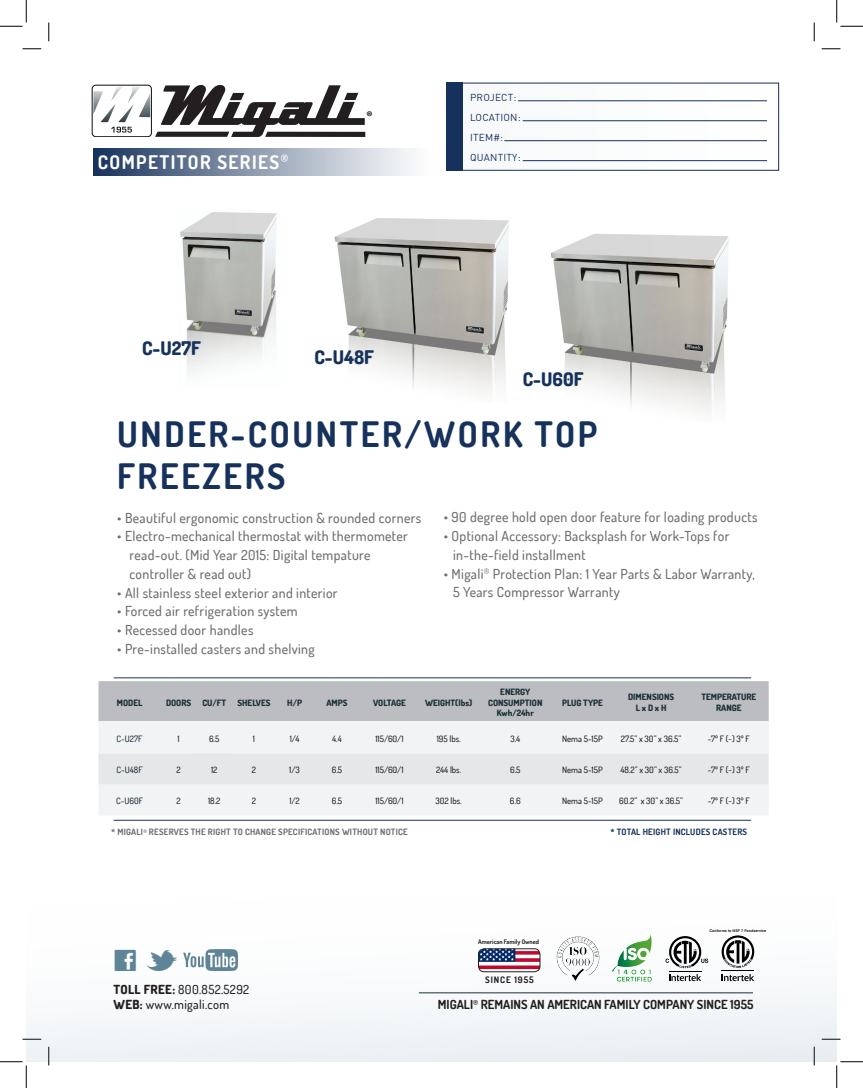
<style>
.page{position:relative;width:863px;height:1088px;background:#fff}
.page>*{position:absolute;margin:0;border:0;box-sizing:border-box;transform-origin:0 0}
.t1{font:37.5px "Social Logos";color:#5f8497}
.t2{font:700 35px "Dosis";letter-spacing:.075em;color:#16325c}
.t3{font:800 18.75px "Dosis";color:#16325c}
.t4{font:700 18.75px "Dosis";letter-spacing:.075em;color:#fff}
.t5{font:900 14.25px "Myriad Pro";color:#231f20}
.t6{font:500 13.75px "Dosis";letter-spacing:.025em;color:#6c6d70}
.t7{font:700 12.5px "Dosis";color:#231f20}
.t8{font:500 12.5px "Dosis";letter-spacing:.025em;color:#231f20}
.t9{font:10px "DIN";letter-spacing:.025em;color:#16325c}
.t10{font:700 9px "Dosis";letter-spacing:.1em;color:#231f20}
.t11{font:500 8.75px "Dosis";color:#231f20}
.t12{font:800 8.75px/10.5px "Dosis";color:#1c3139;text-align:center}
.t13{font:700 8.75px "Dosis";letter-spacing:.025em;color:#6c6d70}
.t14{font:700 8.75px "Dosis";letter-spacing:.025em;color:#16325c}
.t15{font:500 8.75px "Dosis";color:#1c3139}
.t16{font:700 6.25px "Dosis";color:#231f20}
.t17{font:700 3.75px "Swiss 721 BT";color:#231f20}
.s1{color:#80a7b9}
.s2{font-weight:800}
</style>
<div class="page">
<div style="left:455px;top:83px;width:324px;height:88px;background:#f7f9fa"></div>
<div style="left:26px;top:894px;width:810px;height:167px;background:linear-gradient(to right,#f9fbfc,#f5f7f9)"></div>
<div style="left:92px;top:85px;width:60px;height:52px;border:1px solid #0b0d10;border-radius:4px"></div>
<svg style="left:155px;top:85px;width:210px;height:52px"></svg>
<img style="left:93px;top:86px;width:57px;height:36px">
<svg style="left:111px;top:127px;width:21px;height:5px"></svg>
<img style="left:180px;top:212px;width:97px;height:162px">
<img style="left:550px;top:233px;width:179px;height:180px">
<img style="left:334px;top:218px;width:175px;height:177px">
<hr style="left:114px;top:677px;width:636px;height:1px;background:#16325c">
<hr style="left:114px;top:819px;width:636px;height:1px;background:#16325c">
<svg style="left:183px;top:949px;width:55px;height:22px"></svg>
<div style="left:98px;top:681px;width:670px;height:40px;background:#bcbdc0"></div>
<div style="left:99px;top:721px;width:669px;height:94px;background:#f2f3f4"></div>
<div style="left:196px;top:721px;width:36px;height:32px;background:#f2f3f4"></div>
<div style="left:98px;top:753px;width:670px;height:31px;background:#e6e7e9"></div>
<div style="left:93px;top:148px;width:338px;height:28px;background:linear-gradient(to right,#1b365f,#fff)"></div>
<hr style="left:518px;top:100px;width:249px;height:1px;background:#16325c">
<hr style="left:522px;top:120px;width:245px;height:1px;background:#16325c">
<hr style="left:504px;top:140px;width:263px;height:1px;background:#16325c">
<hr style="left:522px;top:160px;width:245px;height:1px;background:#16325c">
<div style="left:447px;top:83px;width:332px;height:88px;border:1px solid #16325c"></div>
<div style="left:447px;top:83px;width:16px;height:88px;background:#16325c"></div>
<hr style="left:419px;top:992px;width:334px;height:1px;background:#1c3139">
<svg style="left:669px;top:974px;width:32px;height:7px"></svg>
<hr style="left:669px;top:970px;width:32px;height:1px;background:#000">
<svg style="left:665px;top:936px;width:43px;height:32px"></svg>
<svg style="left:721px;top:935px;width:33px;height:46px"></svg>
<img style="left:553px;top:933px;width:51px;height:51px">
<img style="left:607px;top:931px;width:55px;height:54px">
<img style="left:478px;top:948px;width:62px;height:23px">
<div style="left:478px;top:948px;width:62px;height:23px;border:1px solid #231f20;border-radius:6px"></div>
<svg style="left:22px;top:48px;width:19px;height:2px"></svg>
<svg style="left:821px;top:48px;width:19px;height:2px"></svg>
<svg style="left:22px;top:1038px;width:19px;height:2px"></svg>
<svg style="left:821px;top:1038px;width:19px;height:2px"></svg>
<svg style="left:48px;top:22px;width:2px;height:19px"></svg>
<svg style="left:48px;top:1046px;width:2px;height:19px"></svg>
<svg style="left:813px;top:22px;width:2px;height:19px"></svg>
<svg style="left:813px;top:1046px;width:2px;height:19px"></svg>
<svg style="left:0;top:0;width:27px;height:27px"></svg>
<svg style="left:0;top:1061px;width:27px;height:27px"></svg>
<svg style="left:836px;top:0;width:26px;height:27px"></svg>
<svg style="left:836px;top:1061px;width:26px;height:27px"></svg>
<p class="t4" style="left:98px;top:150px;width:192px">COMPETITOR SERIES<sup>®</sup></p>
<p class="t5" style="left:366px;top:107px;width:8px">®</p>
<p class="t3" style="left:142px;top:336px;width:60px">C-U27F</p>
<p class="t3" style="left:314px;top:345px;width:61px">C-U48F</p>
<p class="t9" style="left:470px;top:91px;width:48px">PROJECT:</p>
<p class="t9" style="left:470px;top:111px;width:52px">LOCATION:</p>
<p class="t9" style="left:470px;top:131px;width:35px">ITEM#:</p>
<p class="t9" style="left:470px;top:151px;width:52px">QUANTITY:</p>
<p class="t3" style="left:522px;top:366px;width:62px">C-U60F</p>
<p class="t2" style="left:117px;top:411px;width:481px">UNDER-COUNTER/WORK TOP</p>
<p class="t2" style="left:117px;top:453px;width:170px">FREEZERS</p>
<p class="t6" style="left:117px;top:508px;width:305px">• Beautiful ergonomic construction &amp; rounded corners</p>
<p class="t6" style="left:117px;top:527px;width:292px">• Electro-mechanical thermostat with thermometer</p>
<p class="t6" style="left:130px;top:546px;width:242px">read-out. (Mid Year 2015: Digital tempature</p>
<p class="t6" style="left:130px;top:565px;width:123px">controller &amp; read out)</p>
<p class="t6" style="left:117px;top:583px;width:222px">• All stainless steel exterior and interior</p>
<p class="t6" style="left:117px;top:602px;width:182px">• Forced air refrigeration system</p>
<p class="t6" style="left:117px;top:621px;width:138px">• Recessed door handles</p>
<p class="t6" style="left:117px;top:640px;width:199px">• Pre-installed casters and shelving</p>
<p class="t6" style="left:444px;top:508px;width:315px">• 90 degree hold open door feature for loading products</p>
<p class="t6" style="left:444px;top:527px;width:287px">• Optional Accessory: Backsplash for Work-Tops for</p>
<p class="t6" style="left:453px;top:546px;width:134px">in-the-field installment</p>
<p class="t6" style="left:444px;top:564px;width:312px">• Migali<sup>®</sup> Protection Plan: 1 Year Parts &amp; Labor Warranty,</p>
<p class="t6" style="left:453px;top:583px;width:168px">5 Years Compressor Warranty</p>
<p class="t12" style="left:117px;top:697px;width:27px">MODEL</p>
<p class="t12" style="left:166px;top:697px;width:27px">DOORS</p>
<p class="t12" style="left:202px;top:697px;width:25px">CU/FT</p>
<p class="t12" style="left:237px;top:697px;width:34px">SHELVES</p>
<p class="t12" style="left:287px;top:697px;width:16px">H/P</p>
<p class="t12" style="left:326px;top:697px;width:23px">AMPS</p>
<p class="t12" style="left:373px;top:697px;width:34px">VOLTAGE</p>
<p class="t12" style="left:425px;top:697px;width:49px">WEIGHT(lbs)</p>
<p class="t12" style="left:500px;top:686px;width:32px">ENERGY</p>
<p class="t12" style="left:488px;top:697px;width:56px">CONSUMPTION</p>
<p class="t12" style="left:497px;top:707px;width:38px">Kwh/24hr</p>
<p class="t12" style="left:562px;top:697px;width:42px">PLUG TYPE</p>
<p class="t12" style="left:628px;top:691px;width:47px">DIMENSIONS</p>
<p class="t12" style="left:636px;top:702px;width:32px">L x D x H</p>
<p class="t12" style="left:701px;top:691px;width:56px">TEMPERATURE<br>RANGE</p>
<p class="t15" style="left:117px;top:733px;width:27px">C-U27F</p>
<p class="t11" style="left:177px;top:733px;width:4px">1</p>
<p class="t11" style="left:209px;top:733px;width:12px">6.5</p>
<p class="t11" style="left:253px;top:733px;width:4px">1</p>
<p class="t11" style="left:290px;top:733px;width:11px">1/4</p>
<p class="t11" style="left:332px;top:733px;width:11px">4.4</p>
<p class="t11" style="left:375px;top:733px;width:30px">115/60/1</p>
<p class="t11" style="left:436px;top:733px;width:25px">195 lbs.</p>
<p class="t11" style="left:510px;top:733px;width:11px">3.4</p>
<p class="t11" style="left:562px;top:733px;width:42px">Nema 5-15P</p>
<p class="t11" style="left:621px;top:733px;width:62px">27.5” x 30” x 36.5”</p>
<p class="t11" style="left:707px;top:733px;width:44px">-7º F (~) 3º F</p>
<p class="t15" style="left:117px;top:764px;width:28px">C-U48F</p>
<p class="t11" style="left:176px;top:764px;width:6px">2</p>
<p class="t11" style="left:211px;top:764px;width:8px">12</p>
<p class="t11" style="left:252px;top:764px;width:6px">2</p>
<p class="t11" style="left:289px;top:764px;width:12px">1/3</p>
<p class="t11" style="left:332px;top:764px;width:12px">6.5</p>
<p class="t11" style="left:375px;top:764px;width:30px">115/60/1</p>
<p class="t11" style="left:436px;top:764px;width:27px">244 lbs.</p>
<p class="t11" style="left:510px;top:764px;width:12px">6.5</p>
<p class="t11" style="left:562px;top:764px;width:42px">Nema 5-15P</p>
<p class="t11" style="left:620px;top:764px;width:63px">48.2” x 30” x 36.5”</p>
<p class="t11" style="left:707px;top:764px;width:44px">-7º F (~) 3º F</p>
<p class="t15" style="left:116px;top:795px;width:28px">C-U60F</p>
<p class="t11" style="left:176px;top:795px;width:6px">2</p>
<p class="t11" style="left:208px;top:795px;width:14px">18.2</p>
<p class="t11" style="left:252px;top:795px;width:6px">2</p>
<p class="t11" style="left:289px;top:795px;width:12px">1/2</p>
<p class="t11" style="left:332px;top:795px;width:12px">6.5</p>
<p class="t11" style="left:375px;top:795px;width:30px">115/60/1</p>
<p class="t11" style="left:435px;top:795px;width:28px">302 lbs.</p>
<p class="t11" style="left:510px;top:795px;width:12px">6.6</p>
<p class="t11" style="left:562px;top:795px;width:42px">Nema 5-15P</p>
<p class="t11" style="left:619px;top:795px;width:65px">60.2” x 30” x 36.5”</p>
<p class="t11" style="left:707px;top:795px;width:44px">-7º F (~) 3º F</p>
<p class="t13" style="left:111px;top:826px;width:298px">* MIGALI<sup>®</sup> RESERVES THE RIGHT TO CHANGE SPECIFICATIONS WITHOUT NOTICE</p>
<p class="t14" style="left:610px;top:826px;width:138px">* TOTAL HEIGHT INCLUDES CASTERS</p>
<p class="t1" style="left:111px;top:943px;width:147px">CM <span class="s1">W</span></p>
<p class="t8" style="left:113px;top:981px;width:137px"><span class="s2">TOLL FREE:</span> 800.852.5292</p>
<p class="t8" style="left:113px;top:996px;width:117px"><span class="s2">WEB:</span> www.migali.com</p>
<p class="t16" style="left:478px;top:937px;width:62px">American Family Owned</p>
<p class="t10" style="left:485px;top:973px;width:50px">SINCE 1955</p>
<p class="t17" style="left:709px;top:928px;width:58px">Conforms to NSF 7 Foodservice</p>
<p class="t7" style="left:438px;top:996px;width:317px">MIGALI<sup>®</sup> REMAINS AN AMERICAN FAMILY COMPANY SINCE 1955</p>
</div>
